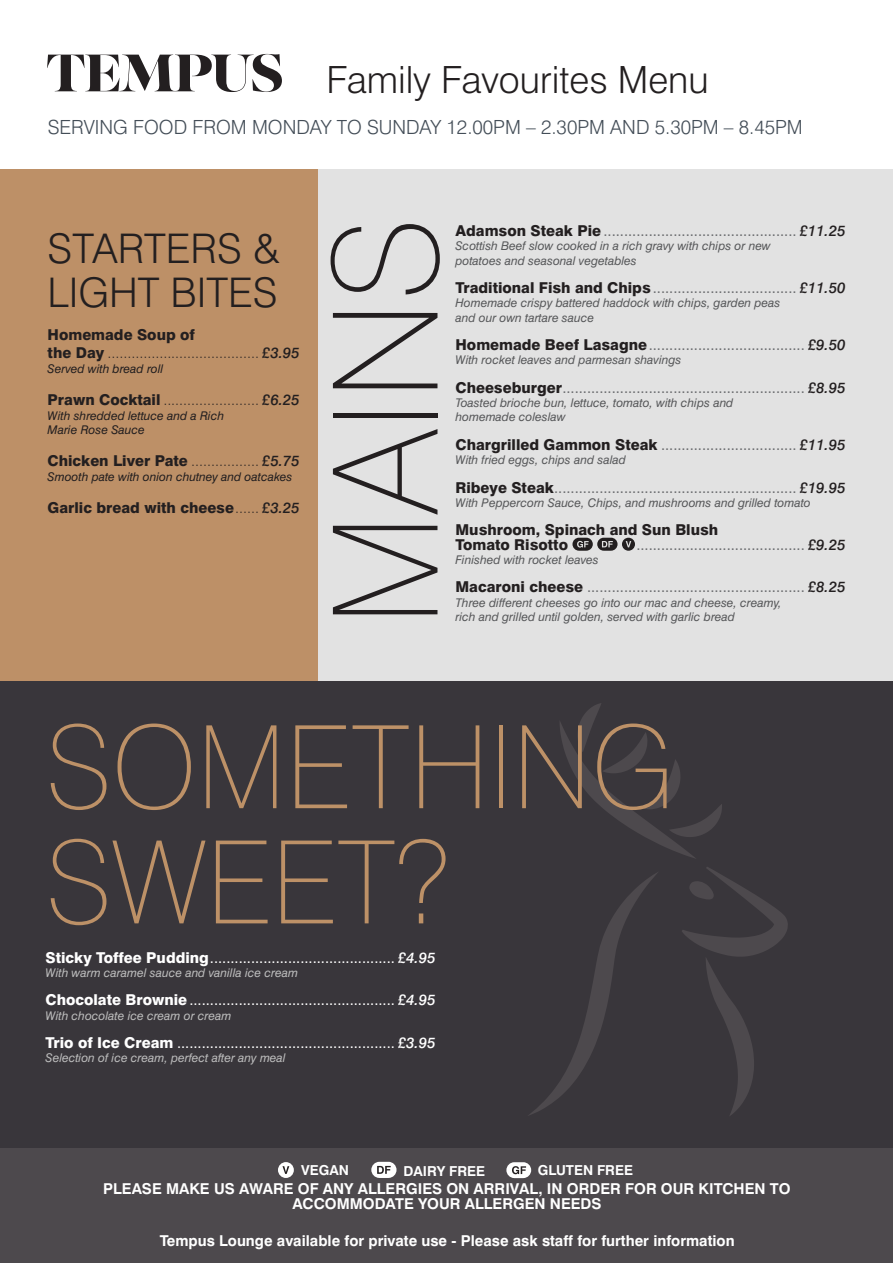
<style>
.page{position:relative;width:893px;height:1263px;background:#fff}
.page>*{position:absolute;margin:0;border:0;box-sizing:border-box;transform-origin:0 0}
.t1{font:100 145.5px "Swiss 721 BT";color:#231f20}
.t2{font:100 115.2px "Swiss 721 BT";color:#bd9167}
.t3{font:800 59.4px "Majesti Banner";letter-spacing:-.04em;color:#231f20}
.t4{font:300 40.8px/43.8px "Swiss 721 BT";color:#231f20}
.t5{font:300 37.5px "Swiss 721 BT";color:#231f20}
.t6{font:300 19.5px "Swiss 721 BT";color:#434d57}
.t7{font:15px "Swiss 721 BT";color:#6c6d70}
.t8{font:15px "Swiss 721 BT";color:#fff}
.t9{font:700 15px/15px "Swiss 721 BT";color:#fff;text-align:center}
.t10{font:300 15px/18px "Swiss 721 BT";color:#231f20}
.t11{font:800 15px/14.2px "Swiss 721 BT";color:#231f20}
.t12{font:700 13.65px "Swiss 721 BT";color:#fff}
.t13{font:italic 12px/14.2px "Swiss 721 BT";color:#57585a}
.t14{font:italic 12px "Swiss 721 BT";color:#bcbcbc}
.t15{font:italic 12px/14.4px "Swiss 721 BT";color:#231f20}
.s1{font-weight:800}
.s2{font-weight:500;font-style:italic}
.s3{font-weight:300}
.s4{font-weight:800;color:#231f20}
.s5{font-weight:500;font-style:italic;color:#231f20}
</style>
<div class="page">
<div style="left:0;top:680px;width:893px;height:469px;background:#39363b"></div>
<svg style="left:529px;top:872px;width:129px;height:243px"></svg>
<svg style="left:560px;top:703px;width:162px;height:155px"></svg>
<svg style="left:682px;top:867px;width:106px;height:249px"></svg>
<div style="left:0;top:169px;width:319px;height:511px;background:#bd9067"></div>
<div style="left:319px;top:169px;width:574px;height:511px;background:#e2e2e2"></div>
<svg style="left:572px;top:538px;width:46px;height:13px"></svg>
<svg style="left:622px;top:538px;width:13px;height:13px"></svg>
<svg style="left:626px;top:541px;width:5px;height:6px"></svg>
<div style="left:0;top:1149px;width:893px;height:114px;background:#4d494d"></div>
<div style="left:278px;top:1162px;width:16px;height:16px;background:#fff;border-radius:50%"></div>
<svg style="left:282px;top:1166px;width:7px;height:8px"></svg>
<svg style="left:506px;top:1162px;width:25px;height:16px"></svg>
<svg style="left:371px;top:1162px;width:26px;height:16px"></svg>
<p class="t3" style="left:46px;top:34px;width:240px">TEMPUS</p>
<p class="t5" style="left:326px;top:57px;width:384px">Family Favourites Menu</p>
<p class="t6" style="left:48px;top:115px;width:757px">SERVING FOOD FROM MONDAY TO SUNDAY 12.00PM – 2.30PM AND 5.30PM – 8.45PM</p>
<p class="t4" style="left:48px;top:226px;width:234px">STARTERS &amp;<br>LIGHT BITES</p>
<p class="t10" style="left:48px;top:326px;width:254px"><span class="s1">Homemade Soup of<br>the Day</span> ...................................... <span class="s2">£3.95</span></p>
<p class="t15" style="left:48px;top:361px;width:117px">Served with bread roll</p>
<p class="t10" style="left:48px;top:391px;width:254px"><span class="s1">Prawn Cocktail</span> ........................ <span class="s2">£6.25</span></p>
<p class="t15" style="left:48px;top:408px;width:178px">With shredded lettuce and a Rich<br>Marie Rose Sauce</p>
<p class="t10" style="left:48px;top:452px;width:254px"><span class="s1">Chicken Liver Pate</span> ................. <span class="s2">£5.75</span></p>
<p class="t15" style="left:48px;top:469px;width:246px">Smooth pate with onion chutney and oatcakes</p>
<p class="t11" style="left:48px;top:500px;width:254px">Garlic bread with cheese<span class="s3">......</span> <span class="s2">£3.25</span></p>
<p class="t1" style="left:297px;top:626px;width:410px;rotate:-90deg">MAINS</p>
<p class="t7" style="left:455px;top:222px;width:392px"><span class="s4">Adamson Steak Pie</span> ............................................... <span class="s5">£11.25</span></p>
<p class="t13" style="left:455px;top:239px;width:317px">Scottish Beef slow cooked in a rich gravy with chips or new potatoes and seasonal vegetables</p>
<p class="t7" style="left:455px;top:279px;width:392px"><span class="s4">Traditional Fish and Chips</span>................................... <span class="s5">£11.50</span></p>
<p class="t13" style="left:455px;top:296px;width:327px">Homemade crispy battered haddock with chips, garden peas and our own tartare sauce</p>
<p class="t7" style="left:455px;top:336px;width:392px"><span class="s4">Homemade Beef Lasagne</span>...................................... <span class="s5">£9.50</span></p>
<p class="t13" style="left:455px;top:353px;width:227px">With rocket leaves and parmesan shavings</p>
<p class="t7" style="left:455px;top:378px;width:392px"><span class="s4">Cheeseburger</span>........................................................... <span class="s5">£8.95</span></p>
<p class="t13" style="left:455px;top:396px;width:279px">Toasted brioche bun, lettuce, tomato, with chips and</p>
<p class="t13" style="left:455px;top:410px;width:112px">homemade coleslaw</p>
<p class="t7" style="left:455px;top:435px;width:392px"><span class="s4">Chargrilled Gammon Steak</span> ................................. <span class="s5">£11.95</span></p>
<p class="t13" style="left:455px;top:453px;width:172px">With fried eggs, chips and salad</p>
<p class="t7" style="left:455px;top:478px;width:392px"><span class="s4">Ribeye Steak</span>........................................................... <span class="s5">£19.95</span></p>
<p class="t13" style="left:455px;top:495px;width:357px">With Peppercorn Sauce, Chips, and mushrooms and grilled tomato</p>
<p class="t11" style="left:455px;top:523px;width:264px">Mushroom, Spinach and Sun Blush<br>Tomato Risotto</p>
<p class="t7" style="left:636px;top:535px;width:211px">......................................... <span class="s5">£9.25</span></p>
<p class="t13" style="left:455px;top:552px;width:145px">Finished with rocket leaves</p>
<p class="t7" style="left:455px;top:578px;width:392px"><span class="s4">Macaroni cheese</span> ..................................................... <span class="s5">£8.25</span></p>
<p class="t13" style="left:455px;top:595px;width:328px">Three different cheeses go into our mac and cheese, creamy, rich and grilled until golden, served with garlic bread</p>
<p class="t2" style="left:46px;top:697px;width:629px">SOMETHING</p>
<p class="t2" style="left:46px;top:812px;width:405px">SWEET?</p>
<p class="t8" style="left:46px;top:948px;width:392px"><span class="s1">Sticky Toffee Pudding</span>............................................. <span class="s2">£4.95</span></p>
<p class="t14" style="left:46px;top:965px;width:254px">With warm caramel sauce and vanilla ice cream</p>
<p class="t8" style="left:46px;top:991px;width:392px"><span class="s1">Chocolate Brownie</span>.................................................. <span class="s2">£4.95</span></p>
<p class="t14" style="left:46px;top:1008px;width:187px">With chocolate ice cream or cream</p>
<p class="t8" style="left:46px;top:1034px;width:392px"><span class="s1">Trio of Ice Cream</span> ..................................................... <span class="s2">£3.95</span></p>
<p class="t14" style="left:46px;top:1051px;width:242px">Selection of ice cream, perfect after any meal</p>
<p class="t12" style="left:301px;top:1161px;width:49px">VEGAN</p>
<p class="t12" style="left:403px;top:1162px;width:83px">DAIRY FREE</p>
<p class="t12" style="left:538px;top:1161px;width:97px">GLUTEN FREE</p>
<p class="t9" style="left:103px;top:1181px;width:689px">PLEASE MAKE US AWARE OF ANY ALLERGIES ON ARRIVAL, IN ORDER FOR OUR KITCHEN TO<br>ACCOMMODATE YOUR ALLERGEN NEEDS</p>
<p class="t9" style="left:160px;top:1233px;width:576px">Tempus Lounge available for private use - Please ask staff for further information</p>
</div>
